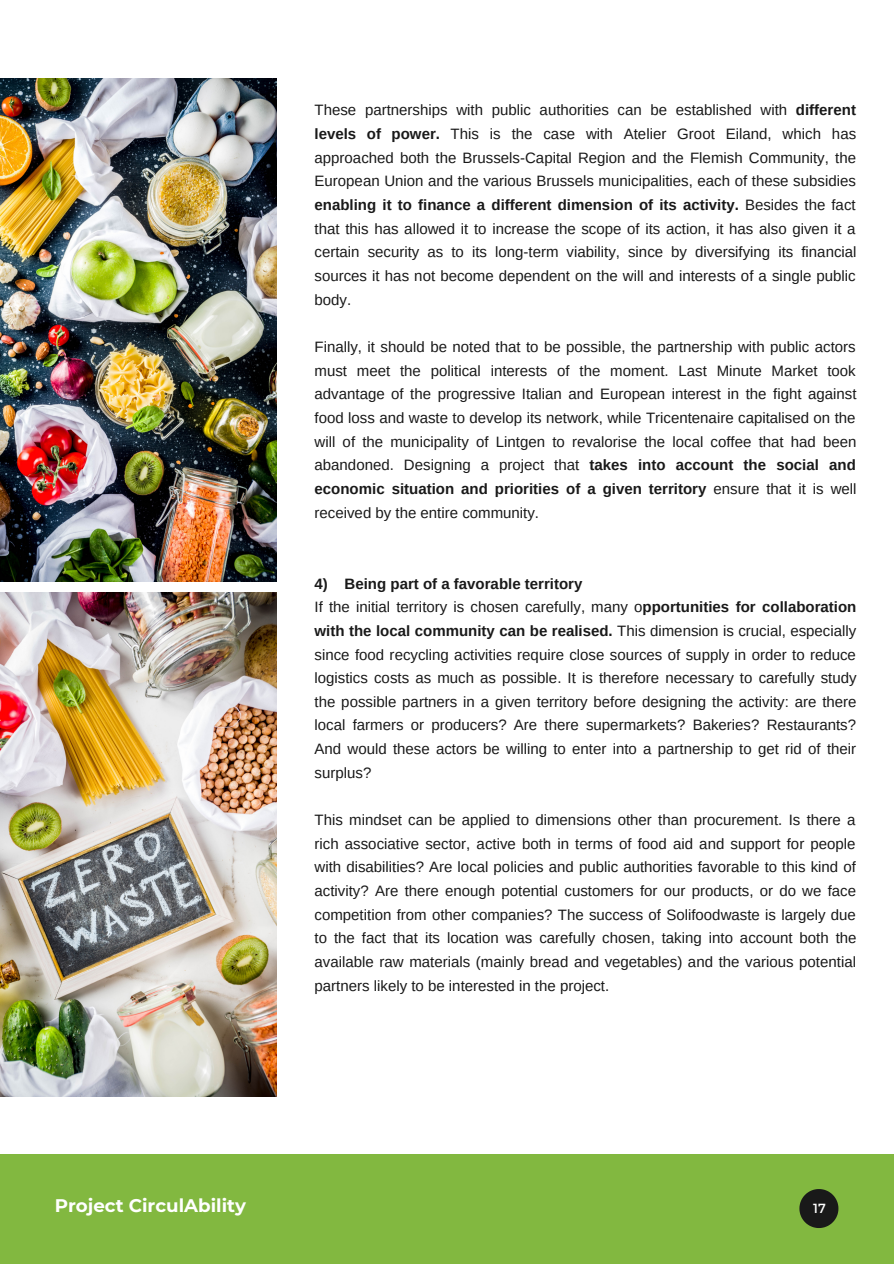
<style>
.page{position:relative;width:894px;height:1264px;background:#fff}
.page>*{position:absolute;margin:0;border:0;box-sizing:border-box;transform-origin:0 0}
.t1{font:700 18.15px "Montserrat";color:#fff}
.t2{font:15px/23.7px "Arimo";color:#191919;text-align:justify}
.t3{font:13.2px "Montserrat";color:#fff}
.s1{font-weight:700}
</style>
<div class="page">
<img style="left:0;top:78px;width:276px;height:503px">
<img style="left:0;top:593px;width:276px;height:503px">
<div style="left:0;top:1154px;width:893px;height:109px;background:#82b840"></div>
<svg style="left:799px;top:1189px;width:39px;height:38px"></svg>
<p class="t2" style="left:314px;top:98px;width:543px">These partnerships with public authorities can be established with <span class="s1">different levels of power.</span> This is the case with Atelier Groot Eiland, which has approached both the Brussels-Capital Region and the Flemish Community, the European Union and the various Brussels municipalities, each of these subsidies <span class="s1">enabling it to finance a different dimension of its activity.</span> Besides the fact that this has allowed it to increase the scope of its action, it has also given it a certain security as to its long-term viability, since by diversifying its financial sources it has not become dependent on the will and interests of a single public body.</p>
<p class="t2" style="left:314px;top:335px;width:543px">Finally, it should be noted that to be possible, the partnership with public actors must meet the political interests of the moment. Last Minute Market took advantage of the progressive Italian and European interest in the fight against food loss and waste to develop its network, while Tricentenaire capitalised on the will of the municipality of Lintgen to revalorise the local coffee that had been abandoned. Designing a project that <span class="s1">takes into account the social and economic situation and priorities of a given territory</span> ensure that it is well received by the entire community.</p>
<p class="t2" style="left:314px;top:571px;width:543px;text-align:left"><span class="s1">4) Being part of a favorable territory<br></span>If the initial territory is chosen carefully, many o<span class="s1">pportunities for collaboration with the local community can be realised.</span> This dimension is crucial, especially since food recycling activities require close sources of supply in order to reduce logistics costs as much as possible. It is therefore necessary to carefully study the possible partners in a given territory before designing the activity: are there local farmers or producers? Are there supermarkets? Bakeries? Restaurants?<br>And would these actors be willing to enter into a partnership to get rid of their surplus?</p>
<p class="t2" style="left:314px;top:808px;width:543px">This mindset can be applied to dimensions other than procurement. Is there a rich associative sector, active both in terms of food aid and support for people with disabilities? Are local policies and public authorities favorable to this kind of activity? Are there enough potential customers for our products, or do we face competition from other companies? The success of Solifoodwaste is largely due to the fact that its location was carefully chosen, taking into account both the available raw materials (mainly bread and vegetables) and the various potential partners likely to be interested in the project.</p>
<p class="t1" style="left:55px;top:1194px;width:193px">Project CirculAbility</p>
<p class="t3" style="left:812px;top:1199px;width:14px">17</p>
</div>
